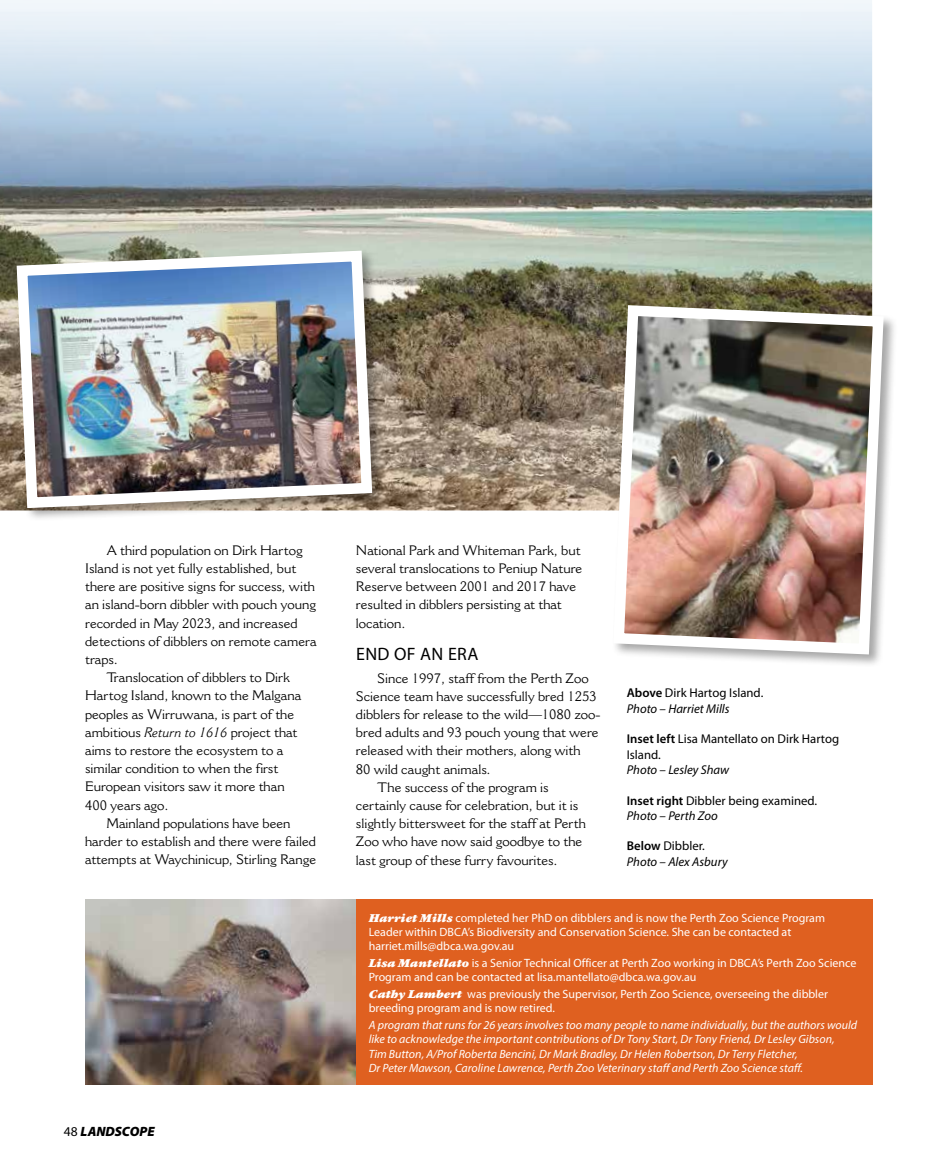
<style>
.page{position:relative;width:936px;height:1170px;background:#fff}
.page>*{position:absolute;margin:0;border:0;box-sizing:border-box;transform-origin:0 0}
.t1{font:18px "Myriad Pro";letter-spacing:.02em;color:#000}
.t2{font:13.5px/18.1px "Cantoria MT Pro";color:#000}
.t3{font:italic 900 13.5px "Myriad Pro";color:#000}
.t4{font:12.75px/15.3px "Myriad Pro";color:#000}
.t5{font:italic 12.75px/15.3px "Myriad Pro";color:#000}
.t6{font:12px/14.4px "Myriad Pro";color:#fff}
.t7{font:italic 12px/14.4px "Myriad Pro";color:#fff}
.s1{font-style:italic}
.s2{font-weight:400;font-style:normal}
.s3{font-weight:600;font-style:normal}
.s4{font-style:normal}
.s5{font-weight:600}
.s6{font-family:"Garamond Ultra ITC";font-style:italic;font-size:11.25px}
</style>
<div class="page">
<img style="left:0;top:0;width:872px;height:510px">
<div style="left:356px;top:899px;width:516px;height:185px;background:#df6020"></div>
<img style="left:85px;top:899px;width:271px;height:185px">
<div style="left:611px;top:303px;width:286px;height:365px;background:#000;opacity:.35"></div>
<img style="left:607px;top:300px;width:282px;height:360px">
<div style="left:15px;top:249px;width:371px;height:272px;background:#000;opacity:.35"></div>
<img style="left:11px;top:245px;width:366px;height:268px">
<p class="t2" style="left:106px;top:540px;width:198px">A third population on Dirk Hartog</p>
<p class="t2" style="left:85px;top:559px;width:213px">Island is not yet fully established, but</p>
<p class="t2" style="left:85px;top:577px;width:231px">there are positive signs for success, with</p>
<p class="t2" style="left:85px;top:595px;width:232px">an island-born dibbler with pouch young</p>
<p class="t2" style="left:85px;top:613px;width:214px">recorded in May 2023, and increased</p>
<p class="t2" style="left:85px;top:631px;width:233px">detections of dibblers on remote camera</p>
<p class="t2" style="left:85px;top:650px;width:34px">traps.</p>
<p class="t2" style="left:106px;top:668px;width:185px">Translocation of dibblers to Dirk</p>
<p class="t2" style="left:85px;top:686px;width:218px">Hartog Island, known to the Malgana</p>
<p class="t2" style="left:85px;top:704px;width:211px">peoples as Wirruwana, is part of the</p>
<p class="t2" style="left:85px;top:722px;width:214px">ambitious <span class="s1">Return to 1616</span> project that</p>
<p class="t2" style="left:85px;top:740px;width:200px">aims to restore the ecosystem to a</p>
<p class="t2" style="left:85px;top:759px;width:195px">similar condition to when the first</p>
<p class="t2" style="left:85px;top:777px;width:201px">European visitors saw it more than</p>
<p class="t2" style="left:85px;top:795px;width:85px">400 years ago.</p>
<p class="t2" style="left:106px;top:813px;width:186px">Mainland populations have been</p>
<p class="t2" style="left:85px;top:831px;width:232px">harder to establish and there were failed</p>
<p class="t2" style="left:85px;top:850px;width:233px">attempts at Waychinicup, Stirling Range</p>
<p class="t3" style="left:64px;top:1122px;width:92px"><span class="s2">48</span> LANDSCOPE</p>
<p class="t2" style="left:356px;top:540px;width:228px">National Park and Whiteman Park, but several translocations to Peniup Nature<br>Reserve between 2001 and 2017 have resulted in dibblers persisting at that location.</p>
<h1 class="t1" style="left:356px;top:643px;width:124px">END OF AN ERA</h1>
<p class="t2" style="left:377px;top:668px;width:213px">Since 1997, staff from the Perth Zoo</p>
<p class="t2" style="left:356px;top:686px;width:242px">Science team have successfully bred 1253</p>
<p class="t2" style="left:356px;top:705px;width:246px">dibblers for release to the wild—1080 zoo-</p>
<p class="t2" style="left:356px;top:723px;width:244px">bred adults and 93 pouch young that were</p>
<p class="t2" style="left:356px;top:741px;width:226px">released with their mothers, along with</p>
<p class="t2" style="left:356px;top:759px;width:136px">80 wild caught animals.</p>
<p class="t2" style="left:377px;top:777px;width:173px">The success of the program is</p>
<p class="t2" style="left:356px;top:796px;width:224px">certainly cause for celebration, but it is</p>
<p class="t2" style="left:356px;top:814px;width:231px">slightly bittersweet for the staff at Perth</p>
<p class="t2" style="left:356px;top:832px;width:228px">Zoo who have now said goodbye to the</p>
<p class="t2" style="left:356px;top:850px;width:203px">last group of these furry favourites.</p>
<p class="t5" style="left:626px;top:685px;width:138px"><span class="s3">Above</span> <span class="s4">Dirk Hartog Island.<br></span>Photo – Harriet Mills</p>
<p class="t4" style="left:626px;top:731px;width:214px"><span class="s5">Inset left</span> Lisa Mantellato on Dirk Hartog<br>Island.</p>
<p class="t5" style="left:626px;top:761px;width:104px">Photo – Lesley Shaw</p>
<p class="t4" style="left:626px;top:792px;width:192px"><span class="s5">Inset right</span> Dibbler being examined.<br><span class="s1">Photo – Perth Zoo</span></p>
<p class="t5" style="left:626px;top:838px;width:102px"><span class="s3">Below</span> <span class="s4">Dibbler.<br></span>Photo – Alex Asbury</p>
<p class="t6" style="left:368px;top:910px;width:458px"><span class="s6">Harriet Mills</span> completed her PhD on dibblers and is now the Perth Zoo Science Program<br>Leader within DBCA’s Biodiversity and Conservation Science. She can be contacted at harriet.mills@dbca.wa.gov.au</p>
<p class="t6" style="left:369px;top:955px;width:489px"><span class="s6">Lisa Mantellato</span> is a Senior Technical Officer at Perth Zoo working in DBCA’s Perth Zoo Science<br>Program and can be contacted at lisa.mantellato@dbca.wa.gov.au</p>
<p class="t6" style="left:369px;top:986px;width:461px"><span class="s6">Cathy Lambert</span> was previously the Supervisor, Perth Zoo Science, overseeing the dibbler breeding program and is now retired.</p>
<p class="t7" style="left:369px;top:1017px;width:490px">A program that runs for 26 years involves too many people to name individually, but the authors would like to acknowledge the important contributions of Dr Tony Start, Dr Tony Friend, Dr Lesley Gibson,<br>Tim Button, A/Prof Roberta Bencini, Dr Mark Bradley, Dr Helen Robertson, Dr Terry Fletcher,<br>Dr Peter Mawson, Caroline Lawrence, Perth Zoo Veterinary staff and Perth Zoo Science staff.</p>
</div>
